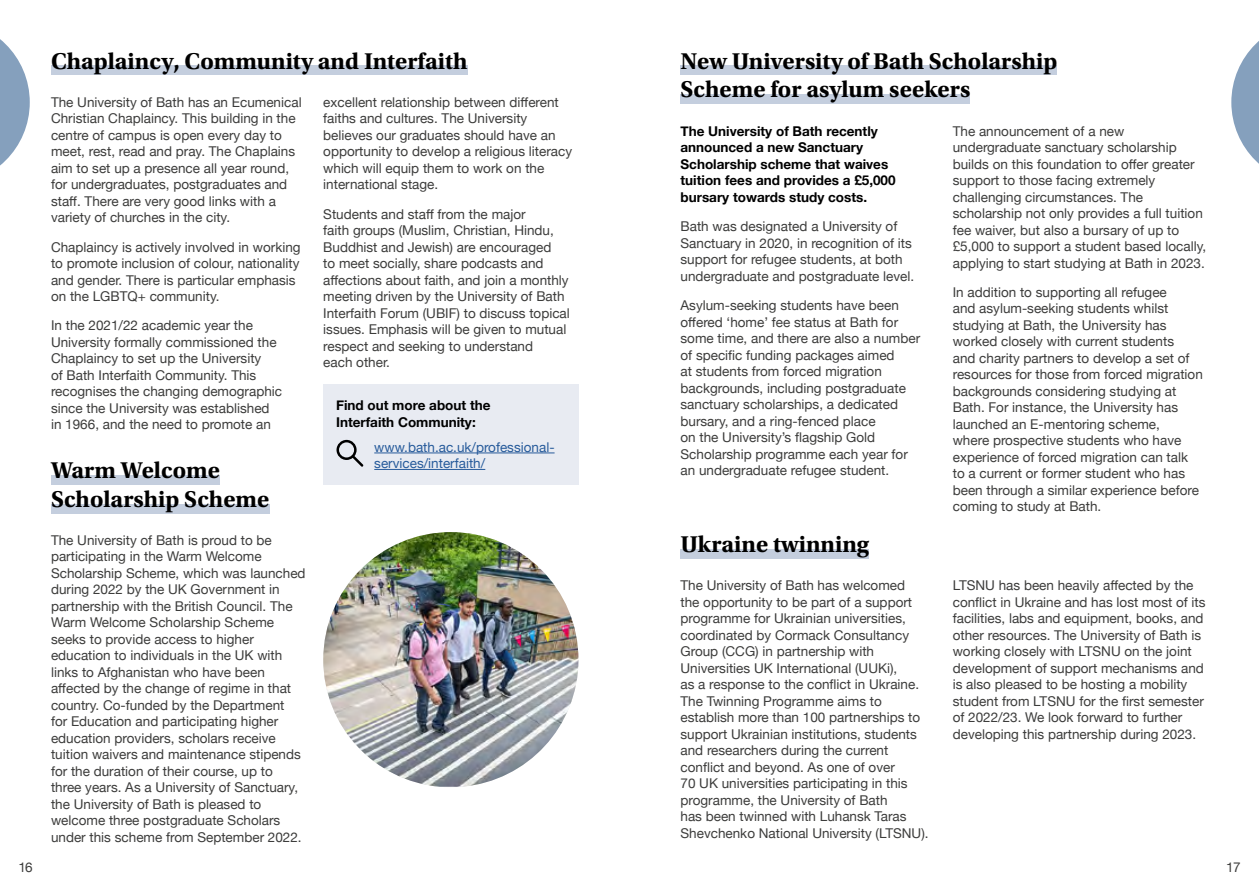
<style>
.page{position:relative;width:1259px;height:893px;background:#fff}
.page>*{position:absolute;margin:0;border:0;box-sizing:border-box;transform-origin:0 0}
.H2{font:700 24px "Utopia Std";color:#000}
.p_Body_Copy{font:13.5px/16.5px "Helvetica Neue";color:#3c3c3b}
.p_Body_Copy-2{font:700 13.5px/16.5px "Helvetica Neue";color:#000}
.p_Body_Copy-3{font:13.5px "Helvetica Neue";color:#275b9b}
</style>
<div class="page">
<div style="left:51px;top:66px;width:416px;height:9px;background:#c4cede"></div>
<div style="left:323px;top:384px;width:255px;height:101px;background:#e8ebf2"></div>
<hr style="left:374px;top:453px;width:180px;height:1px;background:#275b9b">
<hr style="left:374px;top:469px;width:111px;height:1px;background:#275b9b">
<div style="left:51px;top:475px;width:169px;height:9px;background:#c4cede"></div>
<div style="left:51px;top:504px;width:218px;height:9px;background:#c4cede"></div>
<img style="left:323px;top:532px;width:255px;height:255px">
<div style="left:680px;top:66px;width:377px;height:9px;background:#c4cede"></div>
<div style="left:680px;top:95px;width:290px;height:9px;background:#c4cede"></div>
<div style="left:680px;top:549px;width:189px;height:9px;background:#c4cede"></div>
<svg style="left:336px;top:440px;width:27px;height:27px"></svg>
<svg style="left:0;top:39px;width:30px;height:127px"></svg>
<svg style="left:1231px;top:41px;width:28px;height:123px"></svg>
<h1 class="H2" style="left:51px;top:47px;width:418px">Chaplaincy, Community and Interfaith</h1>
<p class="p_Body_Copy" style="left:51px;top:95px;width:252px">The University of Bath has an Ecumenical Christian Chaplaincy. This building in the centre of campus is open every day to meet, rest, read and pray. The Chaplains aim to set up a presence all year round, for undergraduates, postgraduates and staff. There are very good links with a variety of churches in the city.</p>
<p class="p_Body_Copy" style="left:51px;top:239px;width:251px">Chaplaincy is actively involved in working to promote inclusion of colour, nationality and gender. There is particular emphasis on the LGBTQ+ community.</p>
<p class="p_Body_Copy" style="left:51px;top:318px;width:233px">In the 2021/22 academic year the University formally commissioned the Chaplaincy to set up the University<br>of Bath Interfaith Community. This recognises the changing demographic since the University was established in 1966, and the need to promote an</p>
<p class="p_Body_Copy" style="left:323px;top:95px;width:250px">excellent relationship between different faiths and cultures. The University believes our graduates should have an opportunity to develop a religious literacy which will equip them to work on the international stage.</p>
<p class="p_Body_Copy" style="left:323px;top:206px;width:248px">Students and staff from the major<br>faith groups (Muslim, Christian, Hindu, Buddhist and Jewish) are encouraged<br>to meet socially, share podcasts and affections about faith, and join a monthly meeting driven by the University of Bath Interfaith Forum (UBIF) to discuss topical issues. Emphasis will be given to mutual respect and seeking to understand<br>each other.</p>
<p class="p_Body_Copy-2" style="left:336px;top:397px;width:156px">Find out more about the<br>Interfaith Community:</p>
<p class="p_Body_Copy-3" style="left:374px;top:437px;width:182px">www.bath.ac.uk/professional-</p>
<h1 class="H2" style="left:51px;top:456px;width:170px">Warm Welcome</h1>
<p class="p_Body_Copy-3" style="left:374px;top:454px;width:112px">services/interfaith/</p>
<h1 class="H2" style="left:51px;top:485px;width:220px">Scholarship Scheme</h1>
<p class="p_Body_Copy" style="left:51px;top:533px;width:256px">The University of Bath is proud to be participating in the Warm Welcome Scholarship Scheme, which was launched during 2022 by the UK Government in partnership with the British Council. The Warm Welcome Scholarship Scheme seeks to provide access to higher education to individuals in the UK with links to Afghanistan who have been affected by the change of regime in that country. Co-funded by the Department<br>for Education and participating higher education providers, scholars receive tuition waivers and maintenance stipends for the duration of their course, up to three years. As a University of Sanctuary, the University of Bath is pleased to welcome three postgraduate Scholars under this scheme from September 2022.</p>
<h1 class="H2" style="left:680px;top:47px;width:378px">New University of Bath Scholarship</h1>
<h1 class="H2" style="left:680px;top:76px;width:291px">Scheme for asylum seekers</h1>
<p class="p_Body_Copy-2" style="left:680px;top:123px;width:217px">The University of Bath recently announced a new Sanctuary<br>Scholarship scheme that waives tuition fees and provides a £5,000 bursary towards study costs.</p>
<p class="p_Body_Copy" style="left:680px;top:219px;width:235px">Bath was designated a University of Sanctuary in 2020, in recognition of its support for refugee students, at both undergraduate and postgraduate level.</p>
<p class="p_Body_Copy" style="left:680px;top:298px;width:241px">Asylum-seeking students have been offered ‘home’ fee status at Bath for some time, and there are also a number of specific funding packages aimed<br>at students from forced migration backgrounds, including postgraduate sanctuary scholarships, a dedicated bursary, and a ring-fenced place<br>on the University’s flagship Gold Scholarship programme each year for an undergraduate refugee student.</p>
<p class="p_Body_Copy" style="left:952px;top:123px;width:255px">The announcement of a new undergraduate sanctuary scholarship builds on this foundation to offer greater support to those facing extremely challenging circumstances. The scholarship not only provides a full tuition fee waiver, but also a bursary of up to £5,000 to support a student based locally, applying to start studying at Bath in 2023.</p>
<p class="p_Body_Copy" style="left:952px;top:285px;width:252px">In addition to supporting all refugee<br>and asylum-seeking students whilst studying at Bath, the University has worked closely with current students<br>and charity partners to develop a set of resources for those from forced migration backgrounds considering studying at Bath. For instance, the University has launched an E-mentoring scheme,<br>where prospective students who have experience of forced migration can talk to a current or former student who has been through a similar experience before coming to study at Bath.</p>
<h1 class="H2" style="left:680px;top:530px;width:190px">Ukraine twinning</h1>
<p class="p_Body_Copy" style="left:680px;top:578px;width:250px">The University of Bath has welcomed<br>the opportunity to be part of a support programme for Ukrainian universities, coordinated by Cormack Consultancy Group (CCG) in partnership with Universities UK International (UUKi),<br>as a response to the conflict in Ukraine.<br>The Twinning Programme aims to establish more than 100 partnerships to support Ukrainian institutions, students and researchers during the current conflict and beyond. As one of over<br>70 UK universities participating in this programme, the University of Bath<br>has been twinned with Luhansk Taras Shevchenko National University (LTSNU).</p>
<p class="p_Body_Copy" style="left:952px;top:578px;width:254px">LTSNU has been heavily affected by the conflict in Ukraine and has lost most of its facilities, labs and equipment, books, and other resources. The University of Bath is working closely with LTSNU on the joint development of support mechanisms and is also pleased to be hosting a mobility student from LTSNU for the first semester of 2022/23. We look forward to further developing this partnership during 2023.</p>
<p class="p_Body_Copy" style="left:18px;top:860px;width:16px">16</p>
<p class="p_Body_Copy" style="left:1226px;top:860px;width:16px">17</p>
</div>
